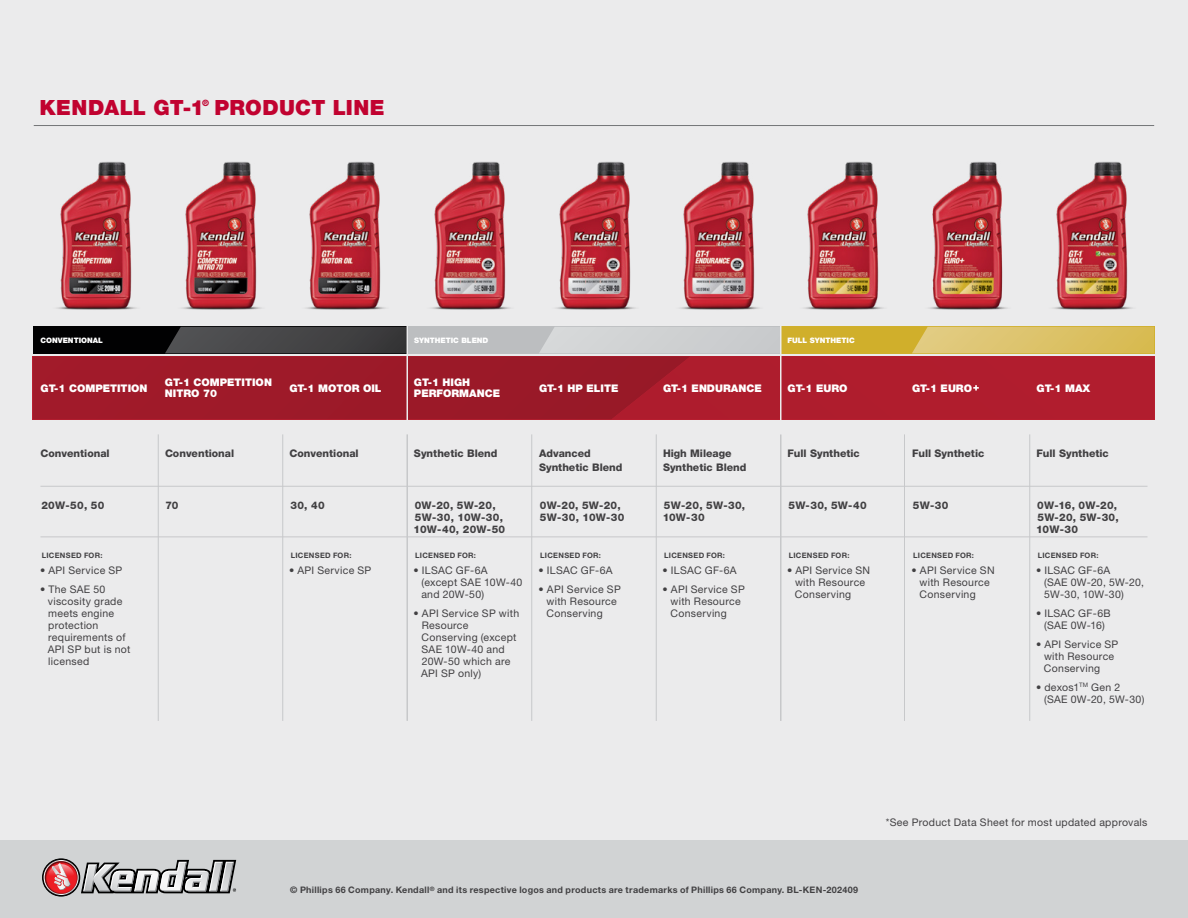
<style>
.page{position:relative;width:1188px;height:918px;background:#ebebec}
.page>*{position:absolute;margin:0;border:0;box-sizing:border-box;transform-origin:0 0}
.t1{font:900 21px "Helvetica Neue LT Std";letter-spacing:.015em;color:#c10230}
.t2{font:10.5px/12px "Helvetica Neue LT Std";letter-spacing:.03em;color:#414042}
.t3{font:800 10.5px/13.5px "Helvetica Neue LT Std";color:#414042}
.t4{font:900 10.5px/10.5px "Helvetica Neue LT Std";color:#fff}
.t5{font:800 10.5px/12px "Helvetica Neue LT Std";letter-spacing:.03em;color:#414042}
.t6{font:700 9px "Helvetica Neue LT Std";letter-spacing:.03em;color:#414042}
.t7{font:900 8.7px "Helvetica Neue LT Std";color:#c10230}
.t8{font:700 7.5px "Helvetica Neue LT Std";letter-spacing:.04em;color:#414042}
.t9{font:900 7.5px "Helvetica Neue LT Std";color:#fff}
</style>
<div class="page">
<div style="left:0;top:841px;width:1188px;height:77px;background:#d1d3d4"></div>
<svg style="left:43px;top:859px;width:37px;height:37px"></svg>
<div style="left:42px;top:859px;width:38px;height:37px;border:1px solid #000;border-radius:50%"></div>
<svg style="left:44px;top:860px;width:35px;height:35px"></svg>
<svg style="left:45px;top:861px;width:33px;height:33px"></svg>
<svg style="left:48px;top:863px;width:26px;height:27px"></svg>
<svg style="left:81px;top:860px;width:155px;height:33px"></svg>
<hr style="left:34px;top:125px;width:1120px;height:1px;background:#737577">
<hr style="left:40px;top:486px;width:1107px;height:1px;background:#c7c8ca">
<hr style="left:40px;top:537px;width:1107px;height:1px;background:#c7c8ca">
<hr style="left:406px;top:434px;width:2px;height:287px;background:#c7c8ca">
<hr style="left:158px;top:434px;width:1px;height:287px;background:#c7c8ca">
<hr style="left:282px;top:434px;width:1px;height:287px;background:#c7c8ca">
<hr style="left:531px;top:434px;width:1px;height:287px;background:#c7c8ca">
<hr style="left:656px;top:434px;width:1px;height:287px;background:#c7c8ca">
<hr style="left:780px;top:434px;width:2px;height:287px;background:#c7c8ca">
<hr style="left:1029px;top:434px;width:1px;height:287px;background:#c7c8ca">
<hr style="left:904px;top:434px;width:1px;height:287px;background:#c7c8ca">
<img style="left:41px;top:161px;width:111px;height:166px">
<img style="left:165px;top:161px;width:111px;height:166px">
<img style="left:290px;top:161px;width:111px;height:166px">
<img style="left:414px;top:161px;width:111px;height:166px">
<img style="left:539px;top:161px;width:111px;height:166px">
<img style="left:663px;top:161px;width:111px;height:166px">
<img style="left:788px;top:161px;width:110px;height:166px">
<img style="left:912px;top:161px;width:111px;height:166px">
<img style="left:1036px;top:161px;width:112px;height:166px">
<svg style="left:33px;top:327px;width:1121px;height:92px;background:#a34142"></svg>
<hr style="left:406px;top:326px;width:2px;height:97px;background:#ebebec">
<hr style="left:780px;top:326px;width:2px;height:97px;background:#ebebec">
<h1 class="t1" style="left:39px;top:95px;width:166px">KENDALL GT-1</h1>
<p class="t7" style="left:202px;top:97px;width:8px">®</p>
<h1 class="t1" style="left:214px;top:95px;width:172px">PRODUCT LINE</h1>
<p class="t9" style="left:40px;top:336px;width:64px">CONVENTIONAL</p>
<p class="t9" style="left:414px;top:336px;width:76px">SYNTHETIC BLEND</p>
<p class="t9" style="left:788px;top:336px;width:69px">FULL SYNTHETIC</p>
<p class="t4" style="left:40px;top:383px;width:108px">GT-1 COMPETITION</p>
<p class="t4" style="left:165px;top:377px;width:108px">GT-1 COMPETITION<br>NITRO 70</p>
<p class="t4" style="left:289px;top:383px;width:94px">GT-1 MOTOR OIL</p>
<p class="t4" style="left:414px;top:377px;width:88px">GT-1 HIGH<br>PERFORMANCE</p>
<p class="t4" style="left:539px;top:383px;width:81px">GT-1 HP ELITE</p>
<p class="t4" style="left:663px;top:383px;width:100px">GT-1 ENDURANCE</p>
<p class="t4" style="left:788px;top:383px;width:62px">GT-1 EURO</p>
<p class="t4" style="left:912px;top:383px;width:62px">GT-1 EURO</p>
<p class="t4" style="left:1036px;top:383px;width:55px">GT-1 MAX</p>
<p class="t3" style="left:40px;top:447px;width:71px">Conventional</p>
<p class="t3" style="left:165px;top:447px;width:71px">Conventional</p>
<p class="t3" style="left:289px;top:447px;width:71px">Conventional</p>
<p class="t3" style="left:414px;top:447px;width:85px">Synthetic Blend</p>
<p class="t3" style="left:539px;top:447px;width:85px">Advanced<br>Synthetic Blend</p>
<p class="t3" style="left:663px;top:447px;width:85px">High Mileage<br>Synthetic Blend</p>
<p class="t3" style="left:788px;top:447px;width:74px">Full Synthetic</p>
<p class="t3" style="left:912px;top:447px;width:74px">Full Synthetic</p>
<p class="t3" style="left:1037px;top:447px;width:74px">Full Synthetic</p>
<p class="t3" style="left:41px;top:499px;width:65px">20W-50, 50</p>
<p class="t3" style="left:165px;top:499px;width:15px">70</p>
<p class="t3" style="left:290px;top:499px;width:36px">30, 40</p>
<p class="t5" style="left:414px;top:500px;width:93px">0W-20, 5W-20,<br>5W-30, 10W-30,<br>10W-40, 20W-50</p>
<p class="t5" style="left:540px;top:500px;width:86px">0W-20, 5W-20,<br>5W-30, 10W-30</p>
<p class="t5" style="left:663px;top:500px;width:84px">5W-20, 5W-30,<br>10W-30</p>
<p class="t3" style="left:788px;top:499px;width:80px">5W-30, 5W-40</p>
<p class="t3" style="left:913px;top:499px;width:37px">5W-30</p>
<p class="t5" style="left:1036px;top:500px;width:84px">0W-16, 0W-20,<br>5W-20, 5W-30,<br>10W-30</p>
<p class="t8" style="left:42px;top:550px;width:62px">LICENSED FOR:</p>
<p class="t2" style="left:40px;top:564px;width:84px">• API Service SP</p>
<p class="t2" style="left:48px;top:583px;width:84px;text-indent:-8px">• The SAE 50 viscosity grade meets engine protection requirements of<br>API SP but is not licensed</p>
<p class="t8" style="left:291px;top:550px;width:62px">LICENSED FOR:</p>
<p class="t2" style="left:289px;top:564px;width:84px">• API Service SP</p>
<p class="t8" style="left:415px;top:550px;width:62px">LICENSED FOR:</p>
<p class="t2" style="left:421px;top:564px;width:103px;text-indent:-8px">• ILSAC GF-6A (except SAE 10W-40 and 20W-50)</p>
<p class="t2" style="left:421px;top:607px;width:100px;text-indent:-8px">• API Service SP with<br>Resource<br>Conserving (except<br>SAE 10W-40 and<br>20W-50 which are<br>API SP only)</p>
<p class="t8" style="left:540px;top:550px;width:62px">LICENSED FOR:</p>
<p class="t2" style="left:539px;top:564px;width:76px">• ILSAC GF-6A</p>
<p class="t2" style="left:547px;top:583px;width:76px;text-indent:-8px">• API Service SP with Resource<br>Conserving</p>
<p class="t8" style="left:664px;top:550px;width:62px">LICENSED FOR:</p>
<p class="t2" style="left:663px;top:564px;width:76px">• ILSAC GF-6A</p>
<p class="t2" style="left:670px;top:583px;width:76px;text-indent:-8px">• API Service SP with Resource<br>Conserving</p>
<p class="t8" style="left:789px;top:550px;width:62px">LICENSED FOR:</p>
<p class="t2" style="left:795px;top:564px;width:77px;text-indent:-8px">• API Service SN with Resource<br>Conserving</p>
<p class="t8" style="left:913px;top:550px;width:62px">LICENSED FOR:</p>
<p class="t2" style="left:919px;top:564px;width:77px;text-indent:-8px">• API Service SN with Resource<br>Conserving</p>
<p class="t8" style="left:1038px;top:550px;width:62px">LICENSED FOR:</p>
<p class="t2" style="left:1044px;top:564px;width:101px;text-indent:-8px">• ILSAC GF-6A<br>(SAE 0W-20, 5W-20,<br>5W-30, 10W-30)</p>
<p class="t2" style="left:1036px;top:607px;width:76px;text-align:center">• ILSAC GF-6B (SAE 0W-16)</p>
<p class="t2" style="left:1044px;top:638px;width:76px;text-indent:-8px">• API Service SP with Resource<br>Conserving</p>
<p class="t2" style="left:1044px;top:681px;width:102px;text-indent:-8px">• dexos1<sup>TM</sup> Gen 2 (SAE 0W-20, 5W-30)</p>
<p class="t6" style="left:290px;top:885px;width:569px">© Phillips 66 Company. Kendall<sup>®</sup> and its respective logos and products are trademarks of Phillips 66 Company. BL-KEN-202409</p>
<p class="t2" style="left:886px;top:816px;width:263px">*See Product Data Sheet for most updated approvals</p>
</div>
